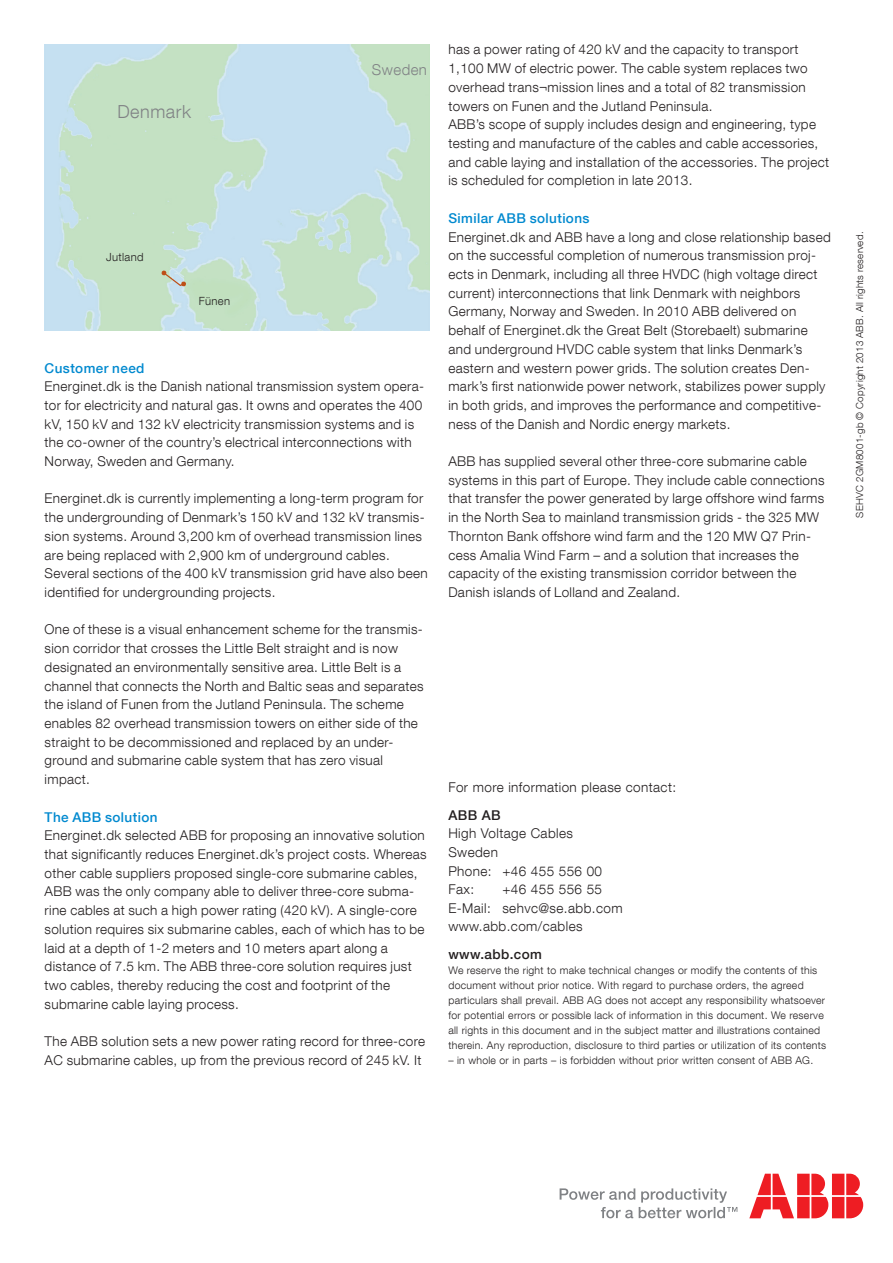
<style>
.page{position:relative;width:893px;height:1263px;background:#fff}
.page>*{position:absolute;margin:0;border:0;box-sizing:border-box;transform-origin:0 0}
._001_ABB_Copy_9{font:300 18px "ABB Neue Helvetica";letter-spacing:.03em;color:#808285}
._001_ABB_Copy_9-2{font:300 15px "ABB Neue Helvetica";letter-spacing:.03em;color:#808285}
.CopyText{font:300 13.5px/18.8px "ABB Neue Helvetica";letter-spacing:.025em;color:#231f20}
.Addresses_title{font:300 13.5px/18.6px "ABB Neue Helvetica";letter-spacing:.03em;color:#231f20}
.Subline{font:500 13.5px "ABB Neue Helvetica";letter-spacing:.03em;color:#0089cf}
.Addresses_title-2{font:500 13.5px "ABB Neue Helvetica";letter-spacing:.03em;color:#231f20}
._001_ABB_Copy_9-3{font:300 11.25px "ABB Neue Helvetica";letter-spacing:.03em;color:#231f20}
.Disclaimer_text{font:300 10.5px/15px "ABB Neue Helvetica";letter-spacing:.025em;color:#231f20}
.t1{font:300 9.75px "ABB Neue Helvetica";letter-spacing:.02em;color:#231f20}
.s1{font-weight:500}
</style>
<div class="page">
<img style="left:45px;top:45px;width:385px;height:285px">
<svg style="left:161px;top:270px;width:25px;height:17px"></svg>
<svg style="left:560px;top:1188px;width:177px;height:30px"></svg>
<svg style="left:749px;top:1174px;width:114px;height:44px"></svg>
<p class="_001_ABB_Copy_9" style="left:117px;top:101px;width:75px">Denmark</p>
<p class="_001_ABB_Copy_9-3" style="left:106px;top:250px;width:39px">Jutland</p>
<p class="_001_ABB_Copy_9-3" style="left:199px;top:294px;width:33px">Fünen</p>
<p class="_001_ABB_Copy_9-2" style="left:372px;top:61px;width:57px">Sweden</p>
<p class="Subline" style="left:45px;top:360px;width:101px">Customer need</p>
<p class="CopyText" style="left:45px;top:377px;width:381px">Energinet.dk is the Danish national transmission system opera&shy;tor for electricity and natural gas. It owns and operates the 400 kV, 150 kV and 132 kV electricity transmission systems and is the co-owner of the country’s electrical interconnections with Norway, Sweden and Germany.</p>
<p class="CopyText" style="left:45px;top:489px;width:385px">Energinet.dk is currently implementing a long-term program for the undergrounding of Denmark’s 150 kV and 132 kV transmis&shy;sion systems. Around 3,200 km of overhead transmission lines are being replaced with 2,900 km of underground cables.<br>Several sections of the 400 kV transmission grid have also been identified for undergrounding projects.</p>
<p class="CopyText" style="left:45px;top:620px;width:381px">One of these is a visual enhancement scheme for the transmis&shy;sion corridor that crosses the Little Belt straight and is now designated an environmentally sensitive area. Little Belt is a channel that connects the North and Baltic seas and separates the island of Funen from the Jutland Peninsula. The scheme enables 82 overhead transmission towers on either side of the straight to be decommissioned and replaced by an under&shy;ground and submarine cable system that has zero visual impact.</p>
<p class="Subline" style="left:45px;top:809px;width:114px">The ABB solution</p>
<p class="CopyText" style="left:45px;top:826px;width:384px">Energinet.dk selected ABB for proposing an innovative solution that significantly reduces Energinet.dk’s project costs. Whereas other cable suppliers proposed single-core submarine cables, ABB was the only company able to deliver three-core subma&shy;rine cables at such a high power rating (420 kV). A single-core solution requires six submarine cables, each of which has to be laid at a depth of 1-2 meters and 10 meters apart along a distance of 7.5 km. The ABB three-core solution requires just two cables, thereby reducing the cost and footprint of the submarine cable laying process.</p>
<p class="CopyText" style="left:45px;top:1032px;width:382px">The ABB solution sets a new power rating record for three-core<br>AC submarine cables, up from the previous record of 245 kV. It</p>
<p class="CopyText" style="left:448px;top:40px;width:361px">has a power rating of 420 kV and the capacity to transport 1,100 MW of electric power. The cable system replaces two overhead trans¬mission lines and a total of 82 transmission towers on Funen and the Jutland Peninsula.</p>
<p class="CopyText" style="left:448px;top:115px;width:382px">ABB’s scope of supply includes design and engineering, type testing and manufacture of the cables and cable accessories, and cable laying and installation of the accessories. The project is scheduled for completion in late 2013.</p>
<p class="Subline" style="left:448px;top:210px;width:143px">Similar ABB solutions</p>
<p class="CopyText" style="left:448px;top:227px;width:384px">Energinet.dk and ABB have a long and close relationship based on the successful completion of numerous transmission proj&shy;ects in Denmark, including all three HVDC (high voltage direct current) interconnections that link Denmark with neighbors Germany, Norway and Sweden. In 2010 ABB delivered on behalf of Energinet.dk the Great Belt (Storebaelt) submarine and underground HVDC cable system that links Denmark’s eastern and western power grids. The solution creates Den&shy;mark’s first nationwide power network, stabilizes power supply in both grids, and improves the performance and competitive&shy;ness of the Danish and Nordic energy markets.</p>
<p class="CopyText" style="left:448px;top:452px;width:378px">ABB has supplied several other three-core submarine cable systems in this part of Europe. They include cable connections that transfer the power generated by large offshore wind farms in the North Sea to mainland transmission grids - the 325 MW Thornton Bank offshore wind farm and the 120 MW Q7 Prin&shy;cess Amalia Wind Farm – and a solution that increases the capacity of the existing transmission corridor between the Danish islands of Lolland and Zealand.</p>
<p class="Addresses_title" style="left:448px;top:777px;width:229px">For more information please contact:</p>
<p class="Addresses_title" style="left:448px;top:805px;width:126px"><span class="s1">ABB AB<br></span>High Voltage Cables</p>
<p class="Addresses_title" style="left:448px;top:843px;width:51px">Sweden</p>
<p class="Addresses_title" style="left:448px;top:861px;width:155px">Phone: +46 455 556 00</p>
<p class="Addresses_title" style="left:448px;top:880px;width:27px">Fax:</p>
<p class="Addresses_title" style="left:502px;top:880px;width:101px">+46 455 556 55</p>
<p class="Addresses_title" style="left:448px;top:898px;width:176px">E-Mail: sehvc@se.abb.com</p>
<p class="Addresses_title" style="left:448px;top:917px;width:136px">www.abb.com/cables</p>
<p class="Addresses_title-2" style="left:448px;top:946px;width:95px">www.abb.com</p>
<p class="Disclaimer_text" style="left:448px;top:963px;width:379px">We reserve the right to make technical changes or modify the contents of this document without prior notice. With regard to purchase orders, the agreed particulars shall prevail. ABB AG does not accept any responsibility whatsoever for potential errors or possible lack of information in this document. We reserve all rights in this document and in the subject matter and illustrations contained therein. Any reproduction, disclosure to third parties or utilization of its contents</p>
<p class="Disclaimer_text" style="left:448px;top:1053px;width:366px">– in whole or in parts – is forbidden without prior written consent of ABB AG.</p>
<p class="t1" style="left:854px;top:517px;width:287px;rotate:-90deg">SEHVC 2GM8001-gb © Copyright 2013 ABB. All rights reserved.</p>
</div>
